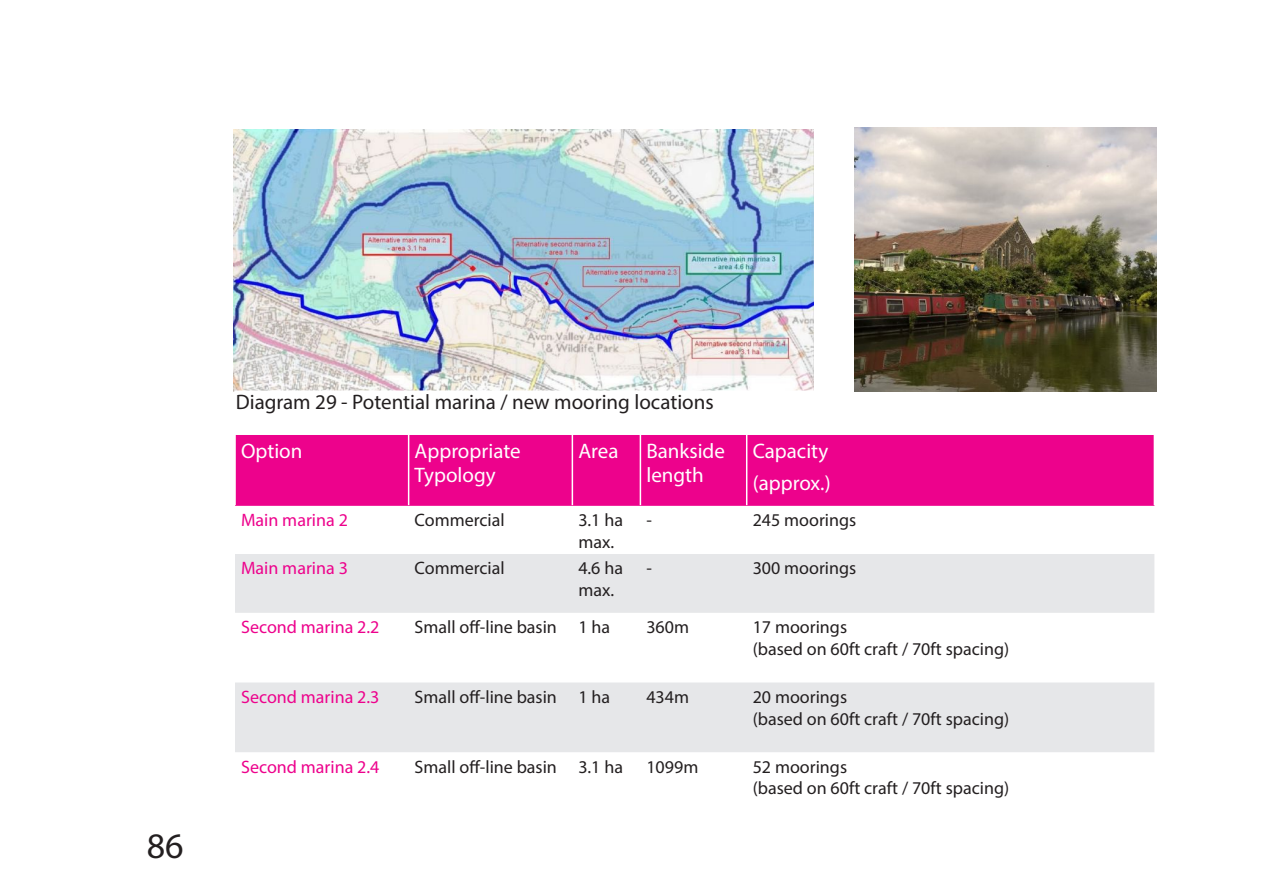
<style>
.page{position:relative;width:1263px;height:893px;background:#fff}
.page>*{position:absolute;margin:0;border:0;box-sizing:border-box;transform-origin:0 0}
.t1{font:36px "Myriad Pro";color:#231f20}
.Heading_3{font:21px/24px "Myriad Pro";color:#fff}
.Heading_3-2{font:21px "Myriad Pro";color:#231f20}
.t2{font:18px/21.6px "Myriad Pro";color:#231f20}
.t3{font:18px "Myriad Pro";color:#ed028c}
</style>
<div class="page">
<img style="left:234px;top:129px;width:579px;height:261px">
<div style="left:235px;top:435px;width:919px;height:71px;background:#ed028c"></div>
<svg style="left:235px;top:554px;width:919px;height:198px;fill:#e6e7e9"></svg>
<hr style="left:234px;top:435px;width:2px;height:70px;background:#fff">
<hr style="left:408px;top:435px;width:1px;height:70px;background:#fff">
<hr style="left:572px;top:435px;width:1px;height:70px;background:#fff">
<hr style="left:640px;top:435px;width:1px;height:70px;background:#fff">
<hr style="left:746px;top:435px;width:1px;height:70px;background:#fff">
<img style="left:854px;top:128px;width:303px;height:264px">
<h1 class="t1" style="left:147px;top:824px;width:38px">86</h1>
<p class="Heading_3-2" style="left:236px;top:389px;width:479px">Diagram 29 - Potential marina / new mooring locations</p>
<p class="Heading_3" style="left:241px;top:438px;width:63px">Option</p>
<p class="Heading_3" style="left:415px;top:438px;width:108px">Appropriate<br>Typology</p>
<p class="Heading_3" style="left:578px;top:438px;width:42px">Area</p>
<p class="Heading_3" style="left:646px;top:438px;width:80px">Bankside length</p>
<p class="Heading_3" style="left:753px;top:438px;width:77px">Capacity</p>
<p class="Heading_3" style="left:753px;top:471px;width:79px">(approx.)</p>
<p class="t3" style="left:241px;top:509px;width:108px">Main marina 2</p>
<p class="t2" style="left:415px;top:509px;width:92px">Commercial</p>
<p class="t2" style="left:578px;top:509px;width:46px">3.1 ha max.</p>
<p class="t2" style="left:646px;top:509px;width:7px">-</p>
<p class="t2" style="left:753px;top:509px;width:105px">245 moorings</p>
<p class="t3" style="left:241px;top:557px;width:108px">Main marina 3</p>
<p class="t2" style="left:415px;top:557px;width:92px">Commercial</p>
<p class="t2" style="left:578px;top:557px;width:46px">4.6 ha max.</p>
<p class="t2" style="left:646px;top:557px;width:7px">-</p>
<p class="t2" style="left:753px;top:557px;width:105px">300 moorings</p>
<p class="t3" style="left:241px;top:616px;width:140px">Second marina 2.2</p>
<p class="t2" style="left:415px;top:616px;width:144px">Small off-line basin</p>
<p class="t2" style="left:578px;top:616px;width:33px">1 ha</p>
<p class="t2" style="left:646px;top:616px;width:44px">360m</p>
<p class="t2" style="left:753px;top:616px;width:96px">17 moorings</p>
<p class="t2" style="left:753px;top:638px;width:258px">(based on 60ft craft / 70ft spacing)</p>
<p class="t3" style="left:241px;top:686px;width:140px">Second marina 2.3</p>
<p class="t2" style="left:415px;top:686px;width:144px">Small off-line basin</p>
<p class="t2" style="left:578px;top:686px;width:33px">1 ha</p>
<p class="t2" style="left:646px;top:686px;width:44px">434m</p>
<p class="t2" style="left:753px;top:686px;width:96px">20 moorings</p>
<p class="t2" style="left:753px;top:707px;width:258px">(based on 60ft craft / 70ft spacing)</p>
<p class="t3" style="left:241px;top:755px;width:140px">Second marina 2.4</p>
<p class="t2" style="left:415px;top:756px;width:144px">Small off-line basin</p>
<p class="t2" style="left:578px;top:756px;width:46px">3.1 ha</p>
<p class="t2" style="left:646px;top:756px;width:53px">1099m</p>
<p class="t2" style="left:753px;top:756px;width:96px">52 moorings</p>
<p class="t2" style="left:753px;top:777px;width:258px">(based on 60ft craft / 70ft spacing)</p>
</div>
